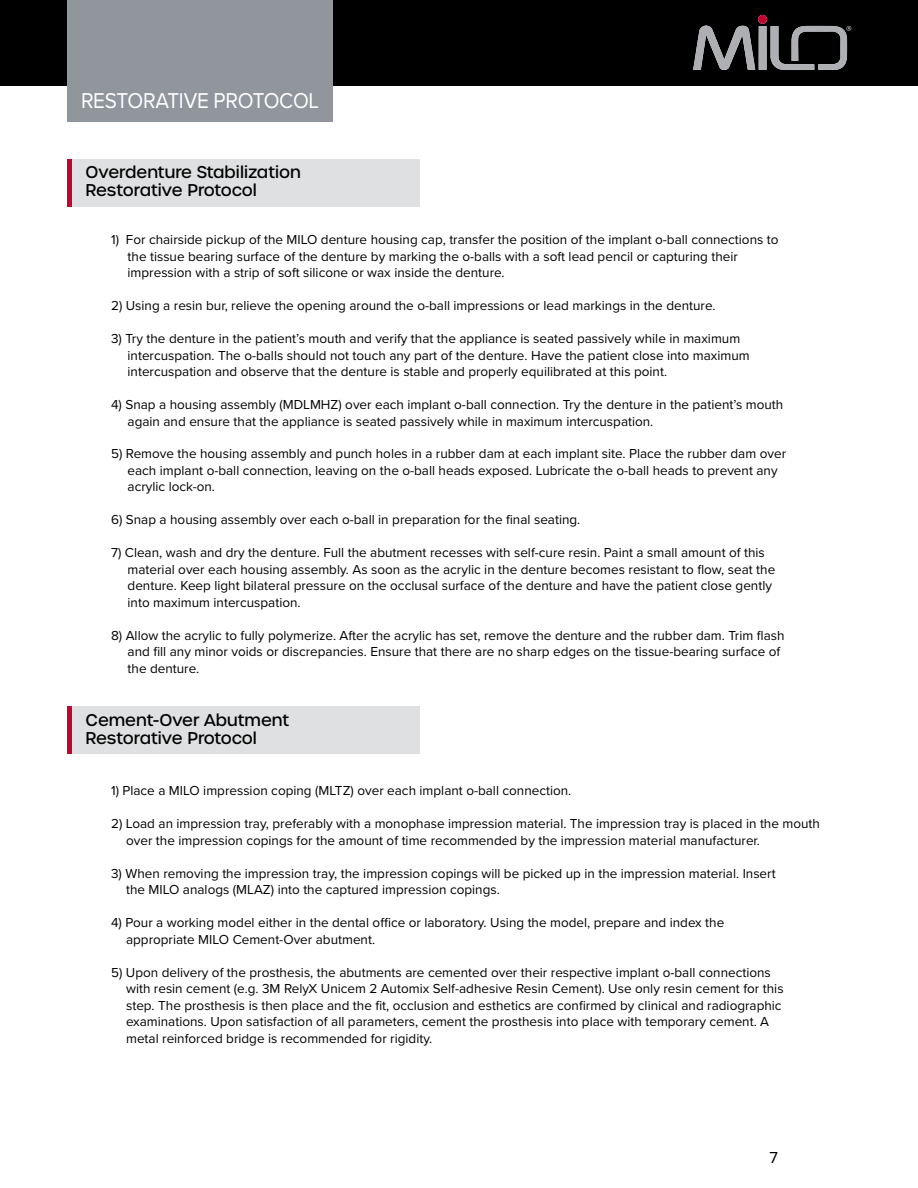
<style>
.page{position:relative;width:918px;height:1188px;background:#fff}
.page>*{position:absolute;margin:0;border:0;box-sizing:border-box;transform-origin:0 0}
.t1{font:22.35px "Proxima Nova";letter-spacing:-.015em;color:#fff;scale:.93 1}
.t2{font:500 16.5px/18px "Urbane";color:#000}
.t3{font:16.5px "Proxima Nova";color:#000}
.t4{font:13.5px/16.5px "Proxima Nova";color:#000}
</style>
<div class="page">
<div style="left:0;top:0;width:918px;height:86px;background:#000"></div>
<svg style="left:693px;top:15px;width:158px;height:55px"></svg>
<div style="left:68px;top:0;width:265px;height:122px;background:#91969d"></div>
<hr style="left:68px;top:159px;width:4px;height:47px;background:#c00630">
<div style="left:72px;top:159px;width:347px;height:47px;background:#dfe0e1"></div>
<hr style="left:68px;top:707px;width:4px;height:47px;background:#c00630">
<div style="left:72px;top:707px;width:347px;height:47px;background:#dfe0e1"></div>
<h1 class="t1" style="left:81px;top:84px;width:258px">RESTORATIVE PROTOCOL</h1>
<p class="t2" style="left:86px;top:163px;width:217px">Overdenture Stabilization<br>Restorative Protocol</p>
<p class="t4" style="left:128px;top:231px;width:652px;text-indent:-16px">1) For chairside pickup of the MILO denture housing cap, transfer the position of the implant o-ball connections to the tissue bearing surface of the denture by marking the o-balls with a soft lead pencil or capturing their impression with a strip of soft silicone or wax inside the denture.</p>
<p class="t4" style="left:111px;top:297px;width:606px">2) Using a resin bur, relieve the opening around the o-ball impressions or lead markings in the denture.</p>
<p class="t4" style="left:128px;top:330px;width:624px;text-indent:-16px">3) Try the denture in the patient’s mouth and verify that the appliance is seated passively while in maximum intercuspation. The o-balls should not touch any part of the denture. Have the patient close into maximum intercuspation and observe that the denture is stable and properly equilibrated at this point.</p>
<p class="t4" style="left:128px;top:396px;width:657px;text-indent:-16px">4) Snap a housing assembly (MDLMHZ) over each implant o-ball connection. Try the denture in the patient’s mouth again and ensure that the appliance is seated passively while in maximum intercuspation.</p>
<p class="t4" style="left:128px;top:445px;width:660px;text-indent:-16px">5) Remove the housing assembly and punch holes in a rubber dam at each implant site. Place the rubber dam over each implant o-ball connection, leaving on the o-ball heads exposed. Lubricate the o-ball heads to prevent any acrylic lock-on.</p>
<p class="t4" style="left:111px;top:511px;width:471px">6) Snap a housing assembly over each o-ball in preparation for the final seating.</p>
<p class="t4" style="left:128px;top:544px;width:649px;text-indent:-16px">7) Clean, wash and dry the denture. Full the abutment recesses with self-cure resin. Paint a small amount of this material over each housing assembly. As soon as the acrylic in the denture becomes resistant to flow, seat the denture. Keep light bilateral pressure on the occlusal surface of the denture and have the patient close gently into maximum intercuspation.</p>
<p class="t4" style="left:128px;top:627px;width:658px;text-indent:-16px">8) Allow the acrylic to fully polymerize. After the acrylic has set, remove the denture and the rubber dam. Trim flash and fill any minor voids or discrepancies. Ensure that there are no sharp edges on the tissue-bearing surface of the denture.</p>
<p class="t2" style="left:86px;top:711px;width:205px">Cement-Over Abutment<br>Restorative Protocol</p>
<p class="t4" style="left:111px;top:782px;width:462px">1) Place a MILO impression coping (MLTZ) over each implant o-ball connection.</p>
<p class="t4" style="left:126px;top:815px;width:695px;text-indent:-15px">2) Load an impression tray, preferably with a monophase impression material. The impression tray is placed in the mouth over the impression copings for the amount of time recommended by the impression material manufacturer.</p>
<p class="t4" style="left:126px;top:865px;width:651px;text-indent:-15px">3) When removing the impression tray, the impression copings will be picked up in the impression material. Insert the MILO analogs (MLAZ) into the captured impression copings.</p>
<p class="t4" style="left:126px;top:914px;width:600px;text-indent:-15px">4) Pour a working model either in the dental office or laboratory. Using the model, prepare and index the appropriate MILO Cement-Over abutment.</p>
<p class="t4" style="left:126px;top:964px;width:659px;text-indent:-15px">5) Upon delivery of the prosthesis, the abutments are cemented over their respective implant o-ball connections with resin cement (e.g. 3M RelyX Unicem 2 Automix Self-adhesive Resin Cement). Use only resin cement for this step. The prosthesis is then place and the fit, occlusion and esthetics are confirmed by clinical and radiographic examinations. Upon satisfaction of all parameters, cement the prosthesis into place with temporary cement. A metal reinforced bridge is recommended for rigidity.</p>
<p class="t3" style="left:770px;top:1145px;width:10px">7</p>
</div>
